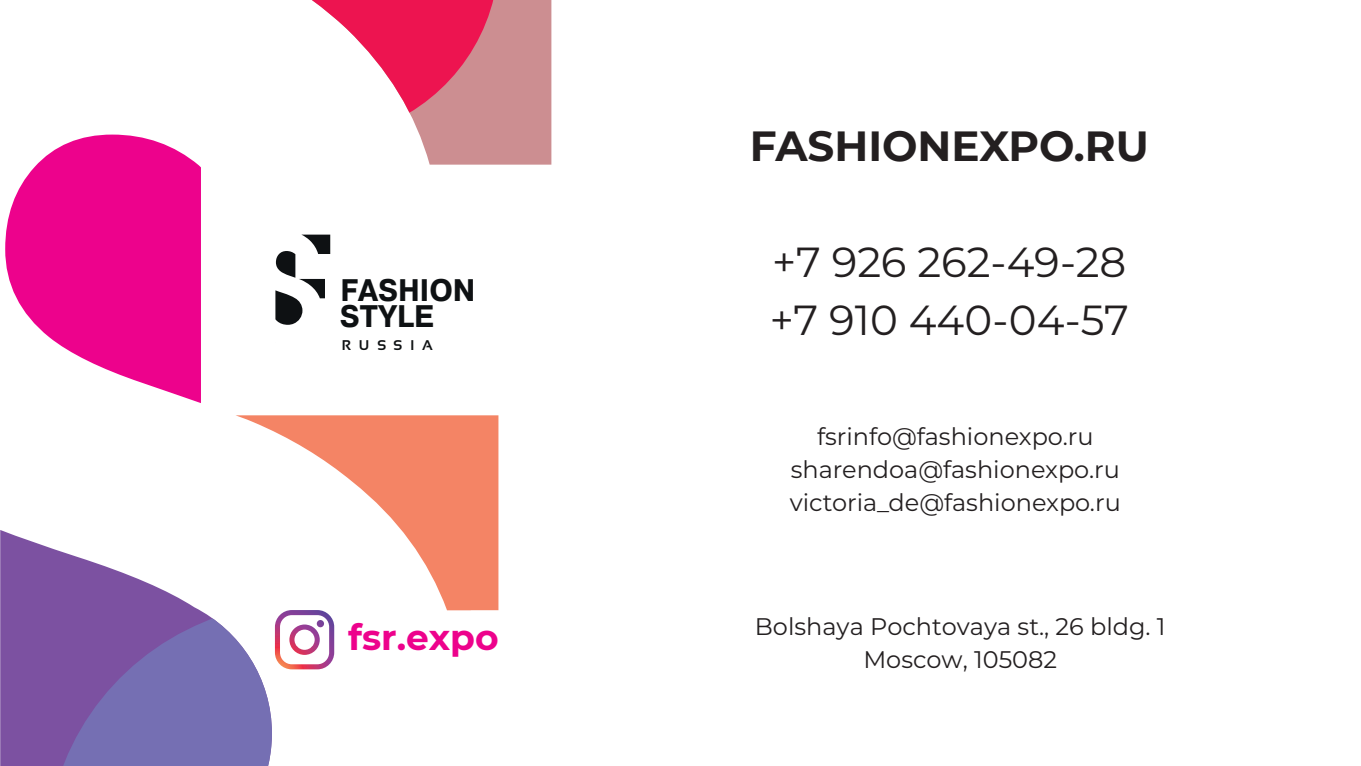
<style>
.page{position:relative;width:1361px;height:766px;background:#fff}
.page>*{position:absolute;margin:0;border:0;box-sizing:border-box;transform-origin:0 0}
.t1{font:42px/57.9px "Montserrat";color:#231f20}
.t2{font:700 42px "Montserrat";color:#231f20}
.t3{font:700 36px "Montserrat";color:#ed028c}
.t4{font:700 30.3px/26.1px "Artsans C";color:#0e1113}
.t5{font:24px/33px "Montserrat";color:#231f20;text-align:center}
.t6{font:700 14.1px "Sansation";letter-spacing:.57em;color:#0e1113}
</style>
<div class="page">
<svg style="left:5px;top:134px;width:196px;height:269px;fill:#ed028c"></svg>
<svg style="left:145px;top:134px;width:56px;height:7px"></svg>
<svg style="left:0;top:530px;width:182px;height:235px;fill:#7c51a1"></svg>
<svg style="left:236px;top:415px;width:262px;height:185px"></svg>
<div style="left:422px;top:0;width:129px;height:165px;background:#cc8e91"></div>
<svg style="left:312px;top:0;width:187px;height:141px"></svg>
<svg style="left:275px;top:234px;width:55px;height:91px"></svg>
<svg style="left:47px;top:600px;width:451px;height:165px"></svg>
<p class="t4" style="left:340px;top:277px;width:137px">FASHION<br>STYLE</p>
<p class="t6" style="left:342px;top:337px;width:93px">RUSSIA</p>
<h2 class="t3" style="left:348px;top:611px;width:152px">fsr.expo</h2>
<h1 class="t2" style="left:750px;top:115px;width:400px">FASHIONEXPO.RU</h1>
<h1 class="t1" style="left:770px;top:231px;width:360px">+7 926 262-49-28 +7 910 440-04-57</h1>
<p class="t5" style="left:790px;top:419px;width:333px">fsrinfo@fashionexpo.ru sharendoa@fashionexpo.ru victoria_de@fashionexpo.ru</p>
<p class="t5" style="left:755px;top:609px;width:412px">Bolshaya Pochtovaya st., 26 bldg. 1<br>Moscow, 105082</p>
</div>
